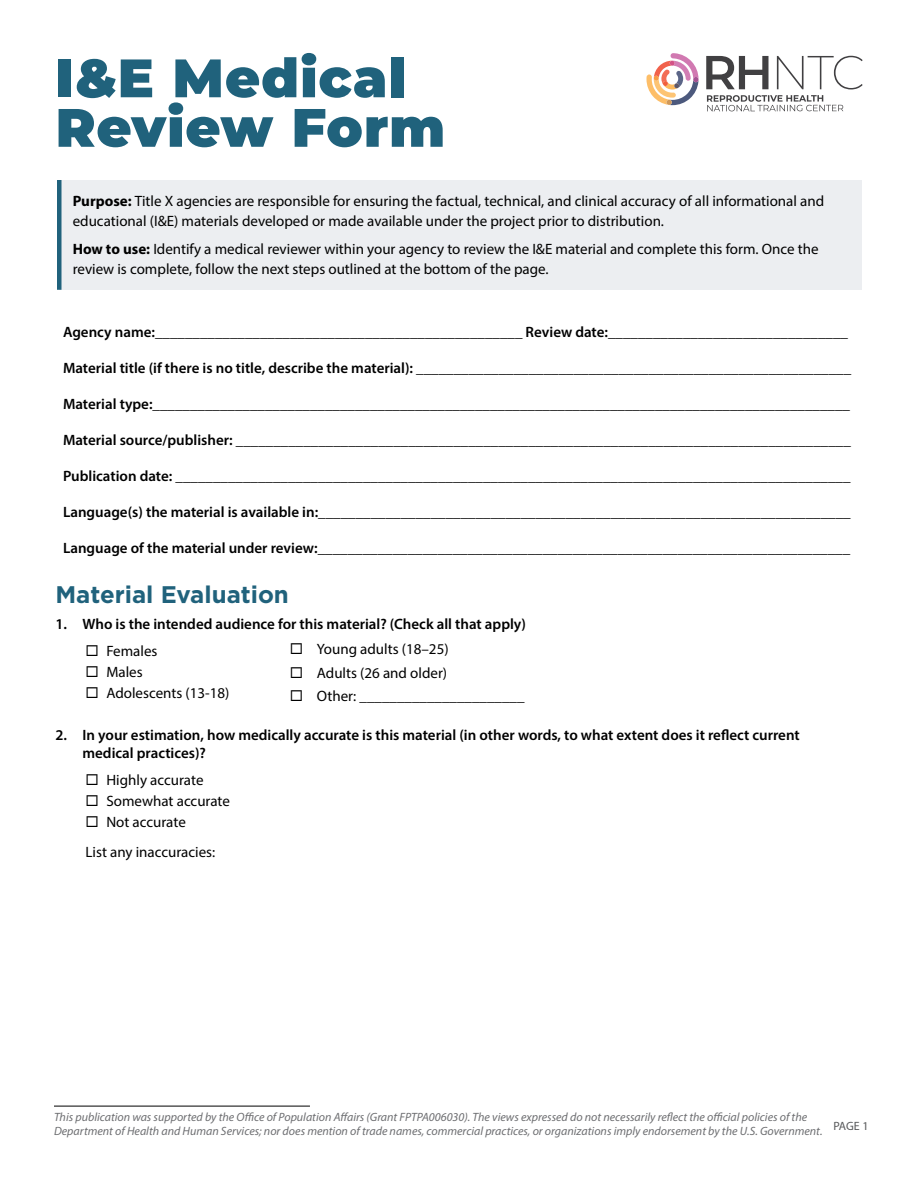
<style>
.page{position:relative;width:918px;height:1188px;background:#fff}
.page>*{position:absolute;margin:0;border:0;box-sizing:border-box;transform-origin:0 0}
.t1{font:900 54px/49.5px "Montserrat";letter-spacing:.015em;color:#20627c}
.t2{font:700 24px "Gotham";color:#20627c}
.t3{font:600 15px/18px "Myriad Pro";color:#000}
.t4{font:15px/19.5px "Myriad Pro";color:#000}
.t5{font:italic 12px "Myriad Pro";color:#6d6e71}
.t6{font:12px "Myriad Pro";color:#58595b}
.s1{font-weight:700}
</style>
<div class="page">
<svg style="left:707px;top:95px;width:136px;height:16px"></svg>
<svg style="left:706px;top:56px;width:63px;height:33px"></svg>
<svg style="left:777px;top:56px;width:86px;height:33px"></svg>
<svg style="left:646px;top:53px;width:53px;height:52px"></svg>
<hr style="left:54px;top:1106px;width:256px;height:1px;background:#000">
<div style="left:59px;top:180px;width:803px;height:110px;background:#eceef1"></div>
<div style="left:57px;top:180px;width:5px;height:110px;background:#20627c"></div>
<h1 class="t1" style="left:56px;top:50px;width:391px">I&amp;E Medical<br>Review Form</h1>
<p class="t4" style="left:73px;top:191px;width:753px"><span class="s1">Purpose:</span> Title X agencies are responsible for ensuring the factual, technical, and clinical accuracy of all informational and educational (I&amp;E) materials developed or made available under the project prior to distribution.</p>
<p class="t4" style="left:73px;top:239px;width:747px"><span class="s1">How to use:</span> Identify a medical reviewer within your agency to review the I&amp;E material and complete this form. Once the review is complete, follow the next steps outlined at the bottom of the page.</p>
<p class="t3" style="left:63px;top:322px;width:787px">Agency name:_________________________________________________ Review date:________________________________</p>
<p class="t3" style="left:63px;top:358px;width:790px">Material title (if there is no title, describe the material): __________________________________________________________</p>
<p class="t3" style="left:63px;top:394px;width:789px">Material type:_____________________________________________________________________________________________</p>
<p class="t3" style="left:63px;top:430px;width:789px">Material source/publisher: __________________________________________________________________________________</p>
<p class="t3" style="left:63px;top:466px;width:789px">Publication date: __________________________________________________________________________________________</p>
<p class="t3" style="left:63px;top:502px;width:789px">Language(s) the material is available in:_______________________________________________________________________</p>
<p class="t3" style="left:63px;top:538px;width:789px">Language of the material under review:_______________________________________________________________________</p>
<h2 class="t2" style="left:56px;top:579px;width:235px">Material Evaluation</h2>
<p class="t3" style="left:56px;top:614px;width:13px">1.</p>
<p class="t3" style="left:82px;top:614px;width:445px">Who is the intended audience for this material? (Check all that apply)</p>
<p class="t4" style="left:86px;top:641px;width:73px">◻ Females</p>
<p class="t4" style="left:86px;top:662px;width:59px">◻ Males</p>
<p class="t4" style="left:86px;top:683px;width:145px">◻ Adolescents (13-18)</p>
<p class="t3" style="left:56px;top:725px;width:13px">2.</p>
<p class="t3" style="left:82px;top:725px;width:719px">In your estimation, how medically accurate is this material (in other words, to what extent does it reflect current medical practices)?</p>
<p class="t4" style="left:86px;top:770px;width:120px">◻ Highly accurate</p>
<p class="t4" style="left:86px;top:791px;width:146px">◻ Somewhat accurate</p>
<p class="t4" style="left:86px;top:812px;width:102px">◻ Not accurate</p>
<p class="t4" style="left:86px;top:842px;width:131px">List any inaccuracies:</p>
<p class="t4" style="left:290px;top:639px;width:160px">◻ Young adults (18–25)</p>
<p class="t4" style="left:290px;top:663px;width:159px">◻ Adults (26 and older)</p>
<p class="t4" style="left:290px;top:686px;width:236px">◻ Other: ______________________</p>
<p class="t5" style="left:54px;top:1110px;width:755px">This publication was supported by the Office of Population Affairs (Grant FPTPA006030). The views expressed do not necessarily reflect the official policies of the</p>
<p class="t5" style="left:54px;top:1123px;width:770px">Department of Health and Human Services; nor does mention of trade names, commercial practices, or organizations imply endorsement by the U.S. Government.</p>
<p class="t6" style="left:834px;top:1118px;width:36px">PAGE 1</p>
</div>
